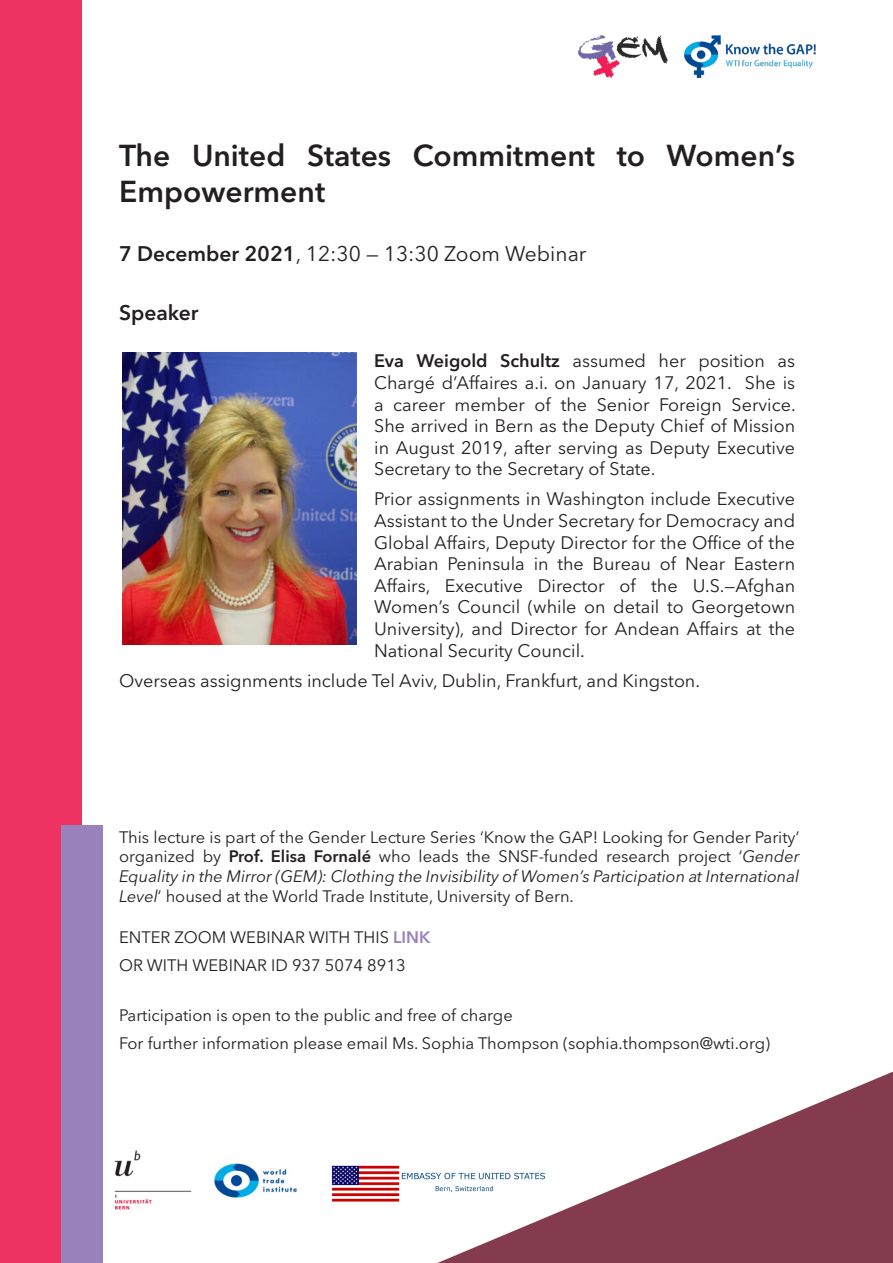
<style>
.page{position:relative;width:893px;height:1263px;background:#fff}
.page>*{position:absolute;margin:0;border:0;box-sizing:border-box;transform-origin:0 0}
.t1{font:600 30px/36px "Avenir Next LT Pro";color:#231f20}
.t2{font:21px "Avenir Next LT Pro";color:#231f20}
.t3{font:600 21px "Avenir Next LT Pro";color:#231f20}
.t4{font:18px/21.6px "Avenir Next LT Pro";color:#231f20;text-align:justify}
.t5{font:16.5px/19.8px "Avenir Next LT Pro";color:#231f20;text-align:justify}
.s1{font-weight:600}
.s2{font-style:italic}
.s3{font-weight:600;color:#9981bb}
</style>
<div class="page">
<div style="left:0;top:0;width:82px;height:1263px;background:#ee3362"></div>
<div style="left:62px;top:826px;width:41px;height:437px;background:#9981bb"></div>
<img style="left:331px;top:1165px;width:106px;height:37px">
<svg style="left:437px;top:1071px;width:456px;height:192px"></svg>
<img style="left:579px;top:35px;width:88px;height:43px">
<img style="left:684px;top:35px;width:132px;height:43px">
<img style="left:114px;top:1150px;width:78px;height:60px">
<img style="left:214px;top:1163px;width:83px;height:35px">
<img style="left:122px;top:352px;width:234px;height:292px">
<p class="t1" style="left:119px;top:137px;width:678px">The United States Commitment to Women’s<br>Empowerment</p>
<p class="t2" style="left:119px;top:241px;width:469px"><span class="s1">7 December 2021</span>, 12:30 — 13:30 Zoom Webinar</p>
<p class="t3" style="left:119px;top:300px;width:81px">Speaker</p>
<p class="t4" style="left:374px;top:350px;width:423px"><span class="s1">Eva Weigold Schultz</span> assumed her position as Chargé d’Affaires a.i. on January 17, 2021. She is a career member of the Senior Foreign Service.<br>She arrived in Bern as the Deputy Chief of Mission in August 2019, after serving as Deputy Executive Secretary to the Secretary of State.</p>
<p class="t4" style="left:374px;top:488px;width:422px">Prior assignments in Washington include Executive Assistant to the Under Secretary for Democracy and Global Affairs, Deputy Director for the Office of the Arabian Peninsula in the Bureau of Near Eastern Affairs, Executive Director of the U.S.—Afghan Women’s Council (while on detail to Georgetown University), and Director for Andean Affairs at the National Security Council.</p>
<p class="t4" style="left:119px;top:670px;width:583px">Overseas assignments include Tel Aviv, Dublin, Frankfurt, and Kingston.</p>
<p class="t5" style="left:119px;top:827px;width:682px">This lecture is part of the Gender Lecture Series ‘Know the GAP! Looking for Gender Parity’ organized by <span class="s1">Prof. Elisa Fornalé</span> who leads the SNSF-funded research project ‘<span class="s2">Gender Equality in the Mirror (GEM): Clothing the Invisibility of Women’s Participation at International Level</span>’ housed at the World Trade Institute, University of Bern.</p>
<p class="t5" style="left:119px;top:927px;width:313px">ENTER ZOOM WEBINAR WITH THIS <span class="s3">LINK</span></p>
<p class="t5" style="left:119px;top:956px;width:288px">OR WITH WEBINAR ID 937 5074 8913</p>
<p class="t5" style="left:119px;top:1005px;width:395px">Participation is open to the public and free of charge</p>
<p class="t5" style="left:119px;top:1033px;width:652px">For further information please email Ms. Sophia Thompson (sophia.thompson@wti.org)</p>
</div>
